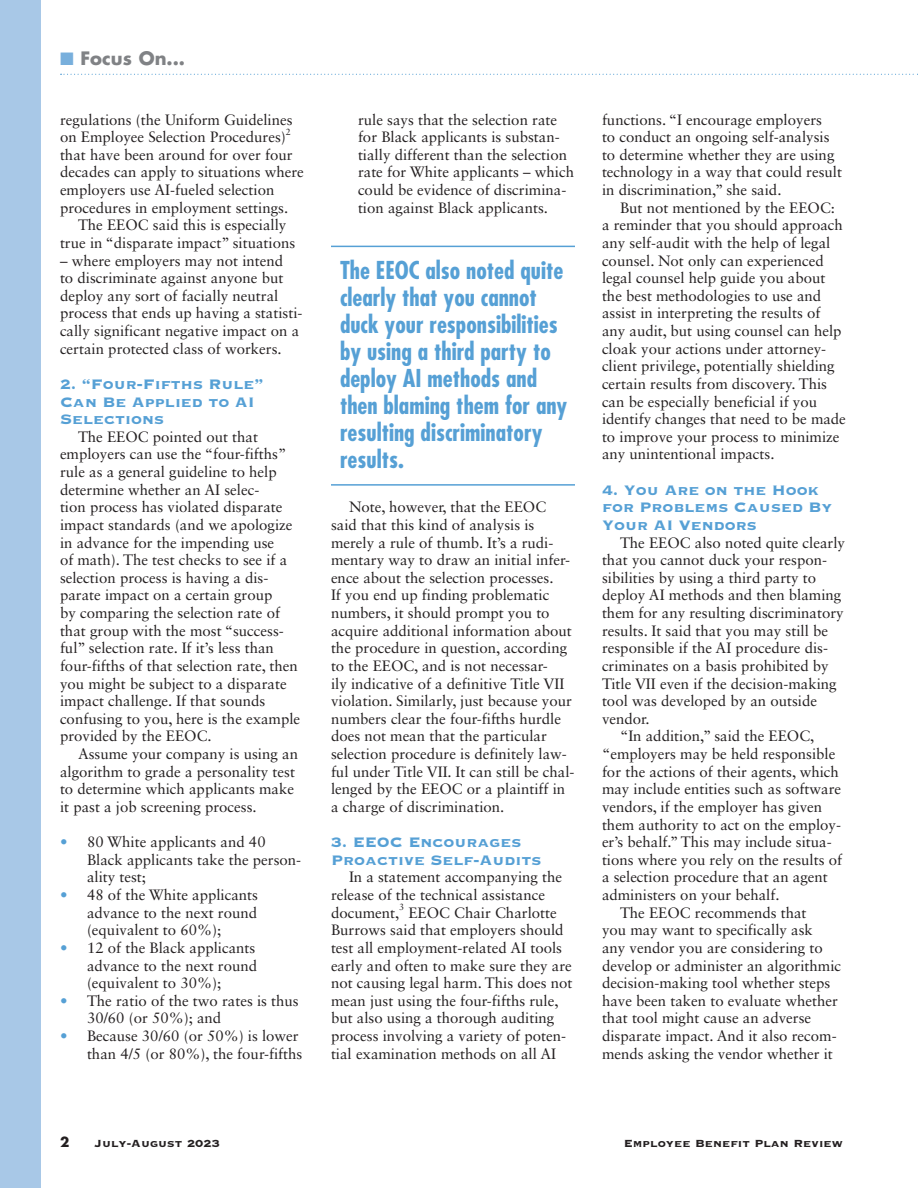
<style>
.page{position:relative;width:918px;height:1188px;background:#fff}
.page>*{position:absolute;margin:0;border:0;box-sizing:border-box;transform-origin:0 0}
.journal{font:700 condensed 24px/27px "Futura Std";color:#56a0d5}
.HeadA{font:18px/17.7px "Copperplate Gothic Std 33 BC";color:#56a0d5}
.t1{font:700 18px "Futura Std";color:#808285}
.TextInd{font:15px/17.7px "Sabon LT Std";color:#231f20}
.t2{font:13.5px "Copperplate Gothic Std 33 BC";color:#231f20}
.t3{font:700 13.5px "Futura Std";color:#231f20}
.TextInd-2{font:9px "Sabon LT Std";color:#231f20}
.s1{color:#78afdc}
.s2{color:#56a0d5}
</style>
<div class="page">
<svg style="left:61px;top:74px;width:857px;height:1px"></svg>
<div style="left:0;top:0;width:41px;height:1188px;background:#a8c8e7"></div>
<hr style="left:331px;top:246px;width:244px;height:1px;background:#56a0d5">
<hr style="left:331px;top:484px;width:244px;height:2px;background:#56a0d5">
<p class="t1" style="left:60px;top:46px;width:127px"><span class="s1">■</span> Focus On...</p>
<p class="TextInd" style="left:60px;top:110px;width:234px">regulations (the Uniform Guidelines on Employee Selection Procedures)</p>
<p class="TextInd-2" style="left:286px;top:126px;width:7px">2</p>
<p class="TextInd" style="left:60px;top:146px;width:245px">that have been around for over four decades can apply to situations where employers use AI-fueled selection procedures in employment settings.</p>
<p class="TextInd" style="left:60px;top:216px;width:237px;text-indent:18px">The EEOC said this is especially true in “disparate impact” situations</p>
<p class="TextInd" style="left:60px;top:251px;width:244px">– where employers may not intend<br>to discriminate against anyone but deploy any sort of facially neutral process that ends up having a statisti&shy;cally significant negative impact on a certain protected class of workers.</p>
<p class="HeadA" style="left:60px;top:375px;width:205px">2. “Four-Fifths Rule”<br>Can Be Applied to AI<br>Selections</p>
<p class="TextInd" style="left:60px;top:428px;width:242px;text-indent:18px">The EEOC pointed out that employers can use the “four-fifths” rule as a general guideline to help determine whether an AI selec-<br>tion process has violated disparate impact standards (and we apologize in advance for the impending use<br>of math). The test checks to see if a selection process is having a dis&shy;parate impact on a certain group<br>by comparing the selection rate of that group with the most “success&shy;ful” selection rate. If it’s less than four-fifths of that selection rate, then you might be subject to a disparate impact challenge. If that sounds confusing to you, here is the example provided by the EEOC.</p>
<p class="TextInd" style="left:60px;top:745px;width:240px;text-indent:18px">Assume your company is using an algorithm to grade a personality test to determine which applicants make it past a job screening process.</p>
<p class="TextInd" style="left:87px;top:833px;width:216px;text-indent:-27px"><span class="s2">•</span> 80 White applicants and 40<br>Black applicants take the person&shy;ality test;</p>
<p class="TextInd" style="left:87px;top:886px;width:173px;text-align:justify;text-indent:-27px"><span class="s2">•</span> 48 of the White applicants advance to the next round (equivalent to 60%);</p>
<p class="TextInd" style="left:87px;top:939px;width:172px;text-align:justify;text-indent:-27px"><span class="s2">•</span> 12 of the Black applicants advance to the next round (equivalent to 30%);</p>
<p class="TextInd" style="left:87px;top:992px;width:213px;text-indent:-27px"><span class="s2">•</span> The ratio of the two rates is thus<br>30/60 (or 50%); and</p>
<p class="TextInd" style="left:60px;top:1027px;width:244px;text-align:right"><span class="s2">•</span> Because 30/60 (or 50%) is lower than 4/5 (or 80%), the four-fifths</p>
<p class="TextInd" style="left:358px;top:110px;width:218px">rule says that the selection rate for Black applicants is substan&shy;tially different than the selection rate for White applicants – which could be evidence of discrimina&shy;tion against Black applicants.</p>
<p class="journal" style="left:340px;top:256px;width:229px">The EEOC also noted quite clearly that you cannot duck your responsibilities by using a third party to deploy AI methods and then blaming them for any resulting discriminatory results.</p>
<p class="TextInd" style="left:331px;top:498px;width:245px;text-indent:18px">Note, however, that the EEOC said that this kind of analysis is merely a rule of thumb. It’s a rudi&shy;mentary way to draw an initial infer&shy;ence about the selection processes.<br>If you end up finding problematic numbers, it should prompt you to acquire additional information about the procedure in question, according to the EEOC, and is not necessar-<br>ily indicative of a definitive Title VII violation. Similarly, just because your numbers clear the four-fifths hurdle does not mean that the particular selection procedure is definitely law&shy;ful under Title VII. It can still be chal&shy;lenged by the EEOC or a plaintiff in a charge of discrimination.</p>
<p class="HeadA" style="left:331px;top:834px;width:212px">3. EEOC Encourages<br>Proactive Self-Audits</p>
<p class="TextInd" style="left:331px;top:868px;width:233px;text-indent:18px">In a statement accompanying the release of the technical assistance document,</p>
<p class="TextInd-2" style="left:399px;top:902px;width:7px">3</p>
<p class="TextInd" style="left:331px;top:903px;width:243px;text-indent:77px">EEOC Chair Charlotte Burrows said that employers should test all employment-related AI tools early and often to make sure they are not causing legal harm. This does not mean just using the four-fifths rule, but also using a thorough auditing process involving a variety of poten&shy;tial examination methods on all AI</p>
<p class="TextInd" style="left:602px;top:110px;width:242px">functions. “I encourage employers<br>to conduct an ongoing self-analysis to determine whether they are using technology in a way that could result in discrimination,” she said.</p>
<p class="TextInd" style="left:602px;top:198px;width:245px;text-indent:18px">But not mentioned by the EEOC: a reminder that you should approach any self-audit with the help of legal counsel. Not only can experienced legal counsel help guide you about the best methodologies to use and assist in interpreting the results of any audit, but using counsel can help cloak your actions under attorney&shy;client privilege, potentially shielding certain results from discovery. This can be especially beneficial if you identify changes that need to be made to improve your process to minimize any unintentional impacts.</p>
<p class="HeadA" style="left:602px;top:481px;width:232px">4. You Are on the Hook for Problems Caused By<br>Your AI Vendors</p>
<p class="TextInd" style="left:602px;top:533px;width:245px;text-indent:18px">The EEOC also noted quite clearly that you cannot duck your respon&shy;sibilities by using a third party to deploy AI methods and then blaming them for any resulting discriminatory results. It said that you may still be responsible if the AI procedure dis&shy;criminates on a basis prohibited by<br>Title VII even if the decision-making tool was developed by an outside vendor.</p>
<p class="TextInd" style="left:602px;top:727px;width:242px;text-indent:18px">“In addition,” said the EEOC, “employers may be held responsible for the actions of their agents, which may include entities such as software vendors, if the employer has given them authority to act on the employ&shy;er’s behalf.” This may include situa&shy;tions where you rely on the results of a selection procedure that an agent administers on your behalf.</p>
<p class="TextInd" style="left:602px;top:903px;width:241px;text-indent:18px">The EEOC recommends that<br>you may want to specifically ask<br>any vendor you are considering to develop or administer an algorithmic decision-making tool whether steps have been taken to evaluate whether that tool might cause an adverse disparate impact. And it also recom&shy;mends asking the vendor whether it</p>
<p class="t3" style="left:60px;top:1133px;width:11px">2</p>
<p class="t2" style="left:95px;top:1136px;width:127px">July-August 2023</p>
<p class="t2" style="left:624px;top:1136px;width:221px">Employee Benefit Plan Review</p>
</div>
